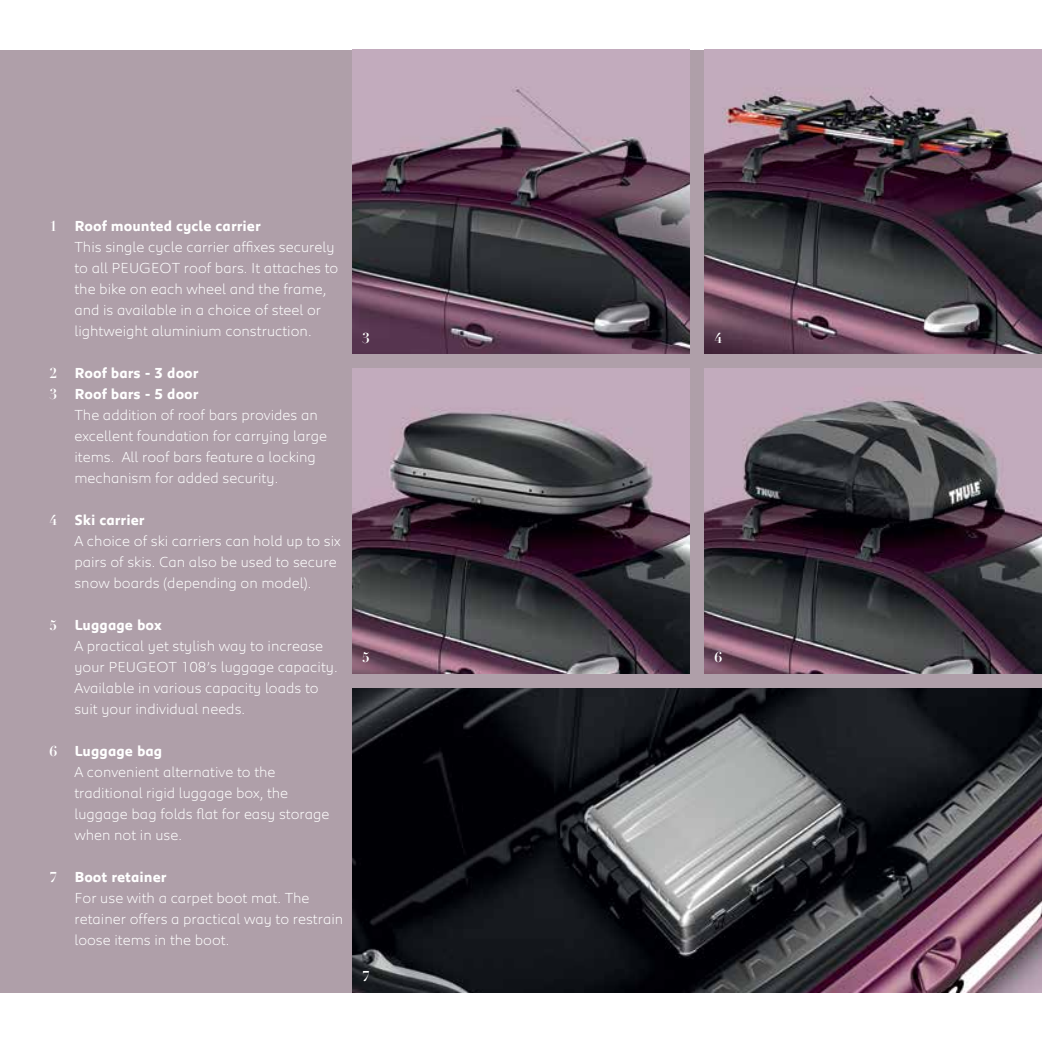
<style>
.page{position:relative;width:1042px;height:1042px;background:#fff}
.page>*{position:absolute;margin:0;border:0;box-sizing:border-box;transform-origin:0 0}
.t1{font:300 14.88px/21px "Peugeot";color:#fff}
.t2{font:700 14.88px "Peugeot";color:#fff}
.t3{font:700 14px "Didot";color:#fff}
.s1{font-family:"Didot";font-weight:700;font-size:14px}
.s2{font-weight:700}
.s3{font-family:"Didot";font-size:14px}
</style>
<div class="page">
<div style="left:0;top:50px;width:1042px;height:942px;background:#af9fa9"></div>
<img style="left:352px;top:688px;width:690px;height:304px">
<img style="left:352px;top:50px;width:338px;height:304px">
<img style="left:704px;top:50px;width:338px;height:304px">
<img style="left:352px;top:369px;width:338px;height:304px">
<img style="left:704px;top:369px;width:338px;height:304px">
<p class="t1" style="left:74px;top:215px;width:265px;text-indent:-25px"><span class="s1">1</span> <span class="s2">Roof mounted cycle carrier<br></span>This single cycle carrier affixes securely to all PEUGEOT roof bars. It attaches to the bike on each wheel and the frame, and is available in a choice of steel or lightweight aluminium construction.</p>
<p class="t2" style="left:50px;top:363px;width:151px"><span class="s3">2</span> Roof bars - 3 door</p>
<p class="t2" style="left:50px;top:384px;width:151px"><span class="s3">3</span> Roof bars - 5 door</p>
<p class="t1" style="left:74px;top:404px;width:245px">The addition of roof bars provides an</p>
<p class="t1" style="left:74px;top:425px;width:254px">excellent foundation for carrying large</p>
<p class="t1" style="left:74px;top:446px;width:243px">items. All roof bars feature a locking</p>
<p class="t1" style="left:74px;top:467px;width:205px">mechanism for added security.</p>
<p class="t1" style="left:74px;top:509px;width:268px;text-indent:-25px"><span class="s1">4</span> <span class="s2">Ski carrier<br></span>A choice of ski carriers can hold up to six pairs of skis. Can also be used to secure snow boards (depending on model).</p>
<p class="t1" style="left:74px;top:614px;width:265px;text-indent:-25px"><span class="s1">5</span> <span class="s2">Luggage box<br></span>A practical yet stylish way to increase your PEUGEOT 108’s luggage capacity.<br>Available in various capacity loads to suit your individual needs.</p>
<p class="t1" style="left:74px;top:740px;width:257px;text-indent:-25px"><span class="s1">6</span> <span class="s2">Luggage bag<br></span>A convenient alternative to the traditional rigid luggage box, the luggage bag folds flat for easy storage when not in use.</p>
<p class="t1" style="left:74px;top:866px;width:270px;text-indent:-25px"><span class="s1">7</span> <span class="s2">Boot retainer<br></span>For use with a carpet boot mat. The retainer offers a practical way to restrain loose items in the boot.</p>
<p class="t3" style="left:362px;top:329px;width:9px">3</p>
<p class="t3" style="left:714px;top:329px;width:9px">4</p>
<p class="t3" style="left:362px;top:648px;width:9px">5</p>
<p class="t3" style="left:714px;top:648px;width:9px">6</p>
<p class="t3" style="left:362px;top:967px;width:9px">7</p>
</div>
